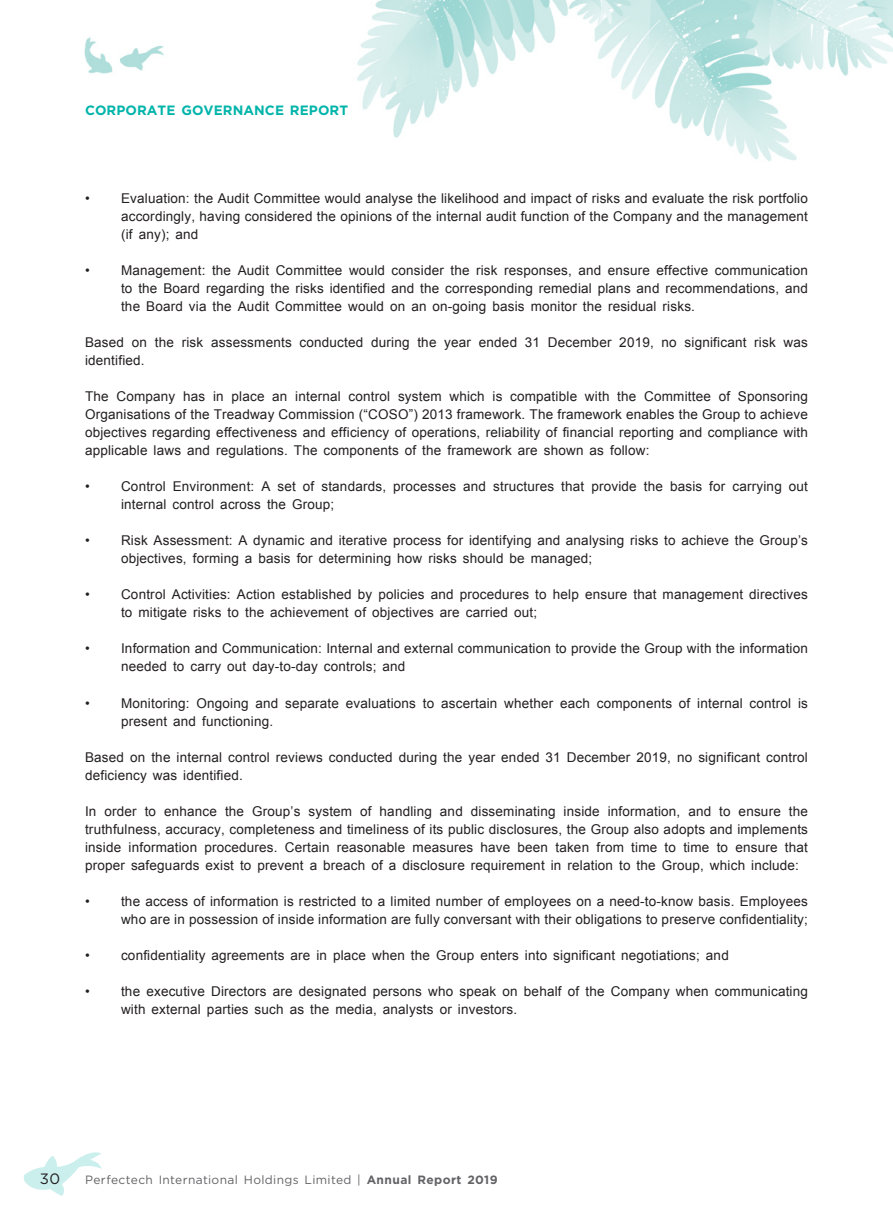
<style>
.page{position:relative;width:893px;height:1212px;background:#fff}
.page>*{position:absolute;margin:0;border:0;box-sizing:border-box;transform-origin:0 0}
.t1{font:15px "Gotham";color:#231f20}
._07_IN0{font:13.5px/18px "Arial";letter-spacing:.015em;color:#231f20}
._01_Body_Text{font:13.5px/18px "Arial";letter-spacing:.015em;color:#231f20}
.t2{font:700 13.5px "Gotham";letter-spacing:.005em;color:#00b4aa}
.t3{font:12px "Gotham";letter-spacing:.03em;color:#636366}
.s1{font-weight:700}
</style>
<div class="page">
<img style="left:84px;top:0;width:808px;height:161px">
<svg style="left:24px;top:1152px;width:78px;height:44px"></svg>
<p class="t2" style="left:85px;top:102px;width:265px">CORPORATE GOVERNANCE REPORT</p>
<p class="_07_IN0" style="left:121px;top:190px;width:688px;text-align:justify;text-indent:-36px">• Evaluation: the Audit Committee would analyse the likelihood and impact of risks and evaluate the risk portfolio accordingly, having considered the opinions of the internal audit function of the Company and the management (if any); and</p>
<p class="_07_IN0" style="left:121px;top:262px;width:688px;text-align:justify;text-indent:-36px">• Management: the Audit Committee would consider the risk responses, and ensure effective communication to the Board regarding the risks identified and the corresponding remedial plans and recommendations, and the Board via the Audit Committee would on an on-going basis monitor the residual risks.</p>
<p class="_01_Body_Text" style="left:85px;top:334px;width:724px">Based on the risk assessments conducted during the year ended 31 December 2019, no significant risk was identified.</p>
<p class="_01_Body_Text" style="left:85px;top:388px;width:724px;text-align:justify">The Company has in place an internal control system which is compatible with the Committee of Sponsoring Organisations of the Treadway Commission (“COSO”) 2013 framework. The framework enables the Group to achieve objectives regarding effectiveness and efficiency of operations, reliability of financial reporting and compliance with applicable laws and regulations. The components of the framework are shown as follow:</p>
<p class="_07_IN0" style="left:121px;top:478px;width:688px;text-indent:-36px">• Control Environment: A set of standards, processes and structures that provide the basis for carrying out internal control across the Group;</p>
<p class="_07_IN0" style="left:121px;top:532px;width:688px;text-indent:-36px">• Risk Assessment: A dynamic and iterative process for identifying and analysing risks to achieve the Group’s objectives, forming a basis for determining how risks should be managed;</p>
<p class="_07_IN0" style="left:121px;top:586px;width:688px;text-indent:-36px">• Control Activities: Action established by policies and procedures to help ensure that management directives to mitigate risks to the achievement of objectives are carried out;</p>
<p class="_07_IN0" style="left:121px;top:640px;width:688px;text-indent:-36px">• Information and Communication: Internal and external communication to provide the Group with the information needed to carry out day-to-day controls; and</p>
<p class="_07_IN0" style="left:121px;top:694px;width:688px;text-indent:-36px">• Monitoring: Ongoing and separate evaluations to ascertain whether each components of internal control is present and functioning.</p>
<p class="_01_Body_Text" style="left:85px;top:748px;width:724px">Based on the internal control reviews conducted during the year ended 31 December 2019, no significant control deficiency was identified.</p>
<p class="_01_Body_Text" style="left:85px;top:802px;width:724px;text-align:justify">In order to enhance the Group’s system of handling and disseminating inside information, and to ensure the truthfulness, accuracy, completeness and timeliness of its public disclosures, the Group also adopts and implements inside information procedures. Certain reasonable measures have been taken from time to time to ensure that proper safeguards exist to prevent a breach of a disclosure requirement in relation to the Group, which include:</p>
<p class="_07_IN0" style="left:85px;top:892px;width:724px;text-align:right">• the access of information is restricted to a limited number of employees on a need-to-know basis. Employees who are in possession of inside information are fully conversant with their obligations to preserve confidentiality;</p>
<p class="_07_IN0" style="left:85px;top:946px;width:645px">• confidentiality agreements are in place when the Group enters into significant negotiations; and</p>
<p class="_07_IN0" style="left:121px;top:982px;width:688px;text-indent:-36px">• the executive Directors are designated persons who speak on behalf of the Company when communicating with external parties such as the media, analysts or investors.</p>
<p class="t1" style="left:40px;top:1168px;width:22px">30</p>
<p class="t3" style="left:85px;top:1172px;width:414px">Perfectech International Holdings Limited | <span class="s1">Annual Report 2019</span></p>
</div>
